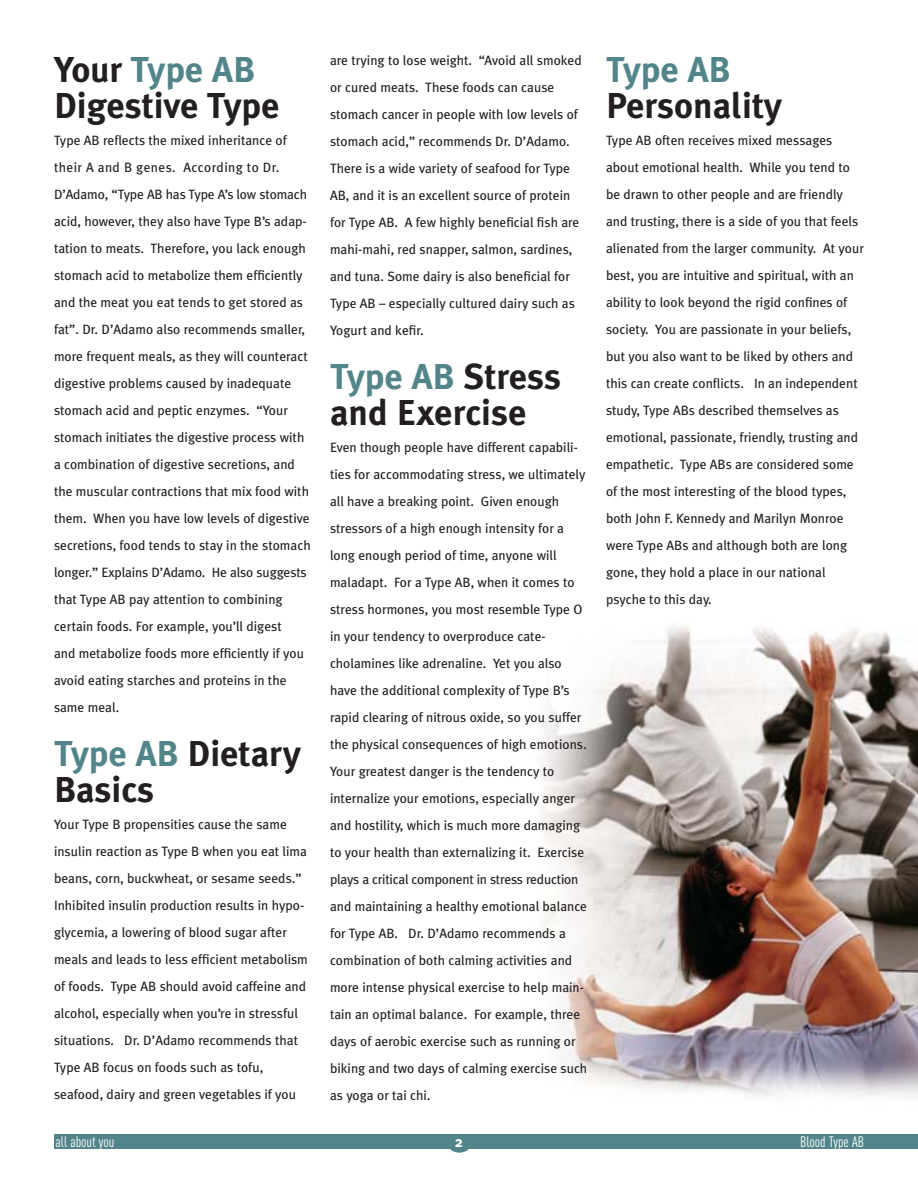
<style>
.page{position:relative;width:918px;height:1188px;background:#fff}
.page>*{position:absolute;margin:0;border:0;box-sizing:border-box;transform-origin:0 0}
.t1{font:700 36px/36px "Meta Plus";color:#231f20}
.t2{font:700 36px "Meta Plus";color:#52858a}
.t3{font:15px "DIN Cond";color:#fff}
.t4{font:700 15px "Meta Plus";color:#fff}
.t5{font:13.5px/27px "Meta Plus";color:#231f20}
.s1{color:#52858a}
</style>
<div class="page">
<img style="left:542px;top:627px;width:376px;height:470px">
<svg style="left:449px;top:1140px;width:21px;height:13px"></svg>
<div style="left:54px;top:1134px;width:864px;height:15px;background:#52858a"></div>
<h1 class="t1" style="left:54px;top:54px;width:227px">Your <span class="s1">Type AB<br></span>Digestive Type</h1>
<p class="t5" style="left:54px;top:128px;width:258px">Type AB reflects the mixed inheritance of their A and B genes. According to Dr.<br>D’Adamo, “Type AB has Type A’s low stomach acid, however, they also have Type B’s adap&shy;tation to meats. Therefore, you lack enough stomach acid to metabolize them efficiently and the meat you eat tends to get stored as fat”. Dr. D’Adamo also recommends smaller, more frequent meals, as they will counteract digestive problems caused by inadequate stomach acid and peptic enzymes. “Your stomach initiates the digestive process with a combination of digestive secretions, and the muscular contractions that mix food with them. When you have low levels of digestive secretions, food tends to stay in the stomach longer.” Explains D’Adamo. He also suggests that Type AB pay attention to combining certain foods. For example, you’ll digest<br>and metabolize foods more efficiently if you avoid eating starches and proteins in the same meal.</p>
<h1 class="t1" style="left:54px;top:738px;width:249px"><span class="s1">Type AB</span> Dietary<br>Basics</h1>
<p class="t5" style="left:54px;top:812px;width:255px">Your Type B propensities cause the same insulin reaction as Type B when you eat lima beans, corn, buckwheat, or sesame seeds.” Inhibited insulin production results in hypo&shy;glycemia, a lowering of blood sugar after meals and leads to less efficient metabolism of foods. Type AB should avoid caffeine and alcohol, especially when you’re in stressful situations. Dr. D’Adamo recommends that Type AB focus on foods such as tofu, seafood, dairy and green vegetables if you</p>
<p class="t5" style="left:330px;top:47px;width:253px">are trying to lose weight. “Avoid all smoked or cured meats. These foods can cause stomach cancer in people with low levels of stomach acid,” recommends Dr. D’Adamo.<br>There is a wide variety of seafood for Type AB, and it is an excellent source of protein for Type AB. A few highly beneficial fish are mahi-mahi, red snapper, salmon, sardines, and tuna. Some dairy is also beneficial for Type AB – especially cultured dairy such as Yogurt and kefir.</p>
<h1 class="t1" style="left:330px;top:360px;width:233px"><span class="s1">Type AB</span> Stress and Exercise</h1>
<p class="t5" style="left:330px;top:434px;width:259px">Even though people have different capabili&shy;ties for accommodating stress, we ultimately all have a breaking point. Given enough stressors of a high enough intensity for a long enough period of time, anyone will maladapt. For a Type AB, when it comes to stress hormones, you most resemble Type O in your tendency to overproduce cate&shy;cholamines like adrenaline. Yet you also have the additional complexity of Type B’s rapid clearing of nitrous oxide, so you suffer the physical consequences of high emotions.<br>Your greatest danger is the tendency to internalize your emotions, especially anger and hostility, which is much more damaging to your health than externalizing it. Exercise plays a critical component in stress reduction and maintaining a healthy emotional balance for Type AB. Dr. D’Adamo recommends a combination of both calming activities and more intense physical exercise to help main&shy;tain an optimal balance. For example, three days of aerobic exercise such as running or biking and two days of calming exercise such as yoga or tai chi.</p>
<h1 class="t2" style="left:606px;top:55px;width:126px">Type AB</h1>
<h1 class="t1" style="left:606px;top:90px;width:178px">Personality</h1>
<p class="t5" style="left:606px;top:128px;width:259px">Type AB often receives mixed messages about emotional health. While you tend to be drawn to other people and are friendly and trusting, there is a side of you that feels alienated from the larger community. At your best, you are intuitive and spiritual, with an ability to look beyond the rigid confines of society. You are passionate in your beliefs, but you also want to be liked by others and this can create conflicts. In an independent study, Type ABs described themselves as emotional, passionate, friendly, trusting and empathetic. Type ABs are considered some of the most interesting of the blood types, both John F. Kennedy and Marilyn Monroe were Type ABs and although both are long gone, they hold a place in our national psyche to this day.</p>
<p class="t3" style="left:56px;top:1136px;width:60px">all about you</p>
<p class="t4" style="left:455px;top:1136px;width:10px">2</p>
<p class="t3" style="left:800px;top:1136px;width:65px">Blood Type AB</p>
</div>
